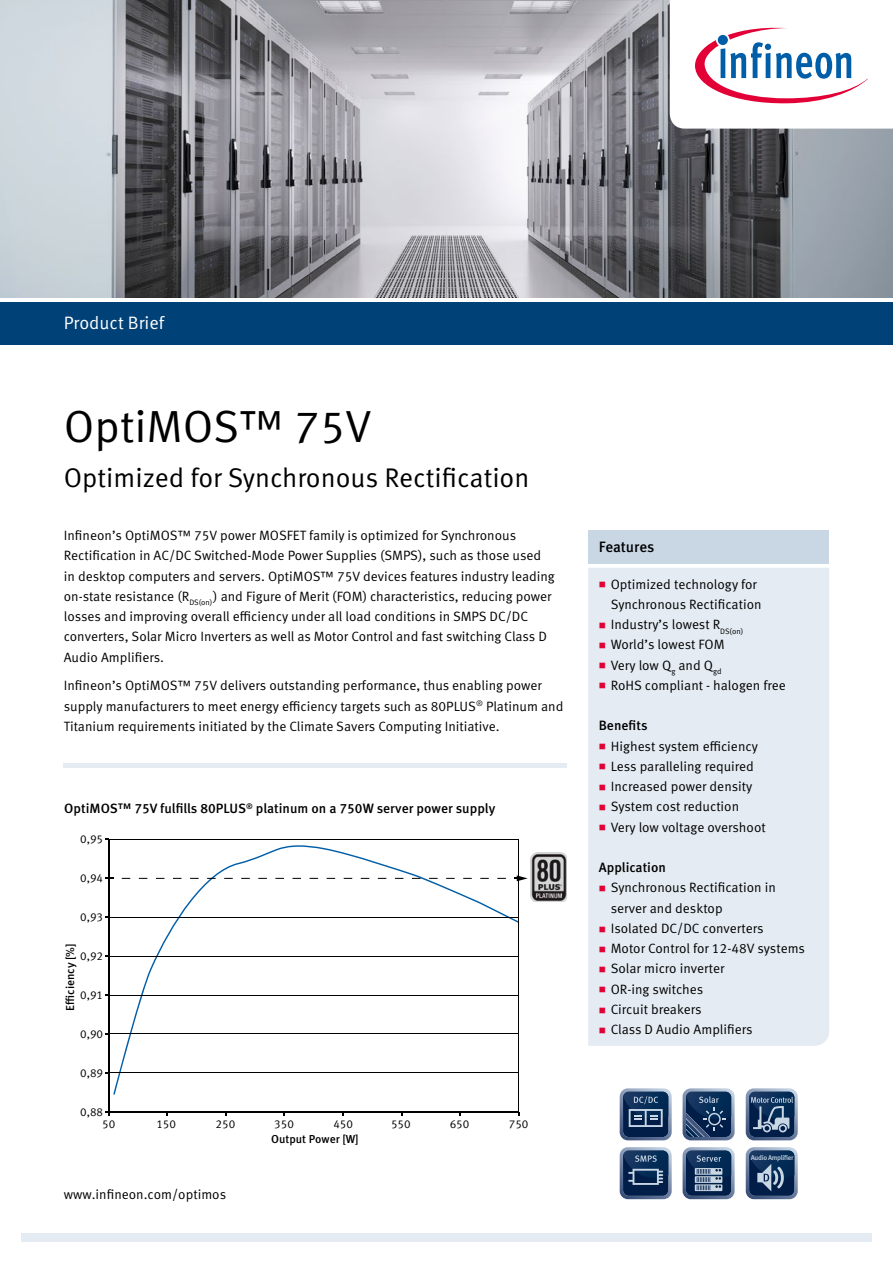
<style>
.page{position:relative;width:893px;height:1263px;background:#fff}
.page>*{position:absolute;margin:0;border:0;box-sizing:border-box;transform-origin:0 0}
.t1{font:45px "Infineon Meta";color:#000}
.t2{font:27px "Infineon Meta";color:#000}
.t3{font:18px "Infineon Meta";color:#fff}
.t4{font:500 15px "Infineon Meta";letter-spacing:-.005em;color:#000}
.t5{font:13.5px/20.2px "Infineon Meta";color:#000}
.t6{font:500 13.5px "Infineon Meta";color:#000}
.t7{font:11.55px "Infineon Meta";color:#000}
.t8{font:500 11.55px "Infineon Meta";color:#000}
.t9{font:500 6.9px "Infineon Meta";letter-spacing:-.04em;color:#c9d7e5}
</style>
<div class="page">
<div style="left:21px;top:1233px;width:851px;height:9px;background:#e4ebf2"></div>
<img style="left:0;top:0;width:893px;height:298px">
<hr style="left:64px;top:763px;width:503px;height:4px;background:#e4ebf2">
<div style="left:588px;top:530px;width:241px;height:33px;background:#c9d7e5"></div>
<div style="left:588px;top:568px;width:241px;height:478px;background:#e4ebf2"></div>
<div style="left:0;top:302px;width:893px;height:42px;background:#004178"></div>
<svg style="left:670px;top:0;width:223px;height:129px"></svg>
<svg style="left:620px;top:1147px;width:52px;height:52px;background:#385477"></svg>
<svg style="left:620px;top:1088px;width:52px;height:52px;background:#3e597c"></svg>
<svg style="left:683px;top:1147px;width:52px;height:52px;background:#496383"></svg>
<svg style="left:683px;top:1088px;width:52px;height:52px;background:#385478"></svg>
<svg style="left:746px;top:1088px;width:52px;height:52px;background:#486283"></svg>
<svg style="left:746px;top:1147px;width:52px;height:52px;background:#3c577a"></svg>
<svg style="left:113px;top:845px;width:406px;height:250px"></svg>
<hr style="left:108px;top:839px;width:1px;height:276px;background:#000">
<hr style="left:519px;top:839px;width:1px;height:273px;background:#000">
<hr style="left:106px;top:1112px;width:413px;height:1px;background:#000">
<hr style="left:109px;top:1073px;width:410px;height:1px;background:#000">
<hr style="left:109px;top:1034px;width:410px;height:1px;background:#000">
<hr style="left:109px;top:995px;width:410px;height:1px;background:#000">
<hr style="left:109px;top:956px;width:410px;height:1px;background:#000">
<hr style="left:109px;top:917px;width:410px;height:1px;background:#000">
<svg style="left:514px;top:875px;width:14px;height:6px"></svg>
<hr style="left:109px;top:839px;width:410px;height:1px;background:#000">
<img style="left:531px;top:852px;width:36px;height:50px">
<svg style="left:600px;top:582px;width:5px;height:5px"></svg>
<svg style="left:600px;top:622px;width:5px;height:6px"></svg>
<svg style="left:600px;top:643px;width:5px;height:5px"></svg>
<svg style="left:600px;top:663px;width:5px;height:5px"></svg>
<svg style="left:600px;top:683px;width:5px;height:6px"></svg>
<svg style="left:600px;top:744px;width:5px;height:5px"></svg>
<svg style="left:600px;top:764px;width:5px;height:6px"></svg>
<svg style="left:600px;top:784px;width:5px;height:6px"></svg>
<svg style="left:600px;top:805px;width:5px;height:5px"></svg>
<svg style="left:600px;top:825px;width:5px;height:5px"></svg>
<svg style="left:600px;top:886px;width:5px;height:5px"></svg>
<svg style="left:600px;top:926px;width:5px;height:6px"></svg>
<svg style="left:600px;top:946px;width:5px;height:6px"></svg>
<svg style="left:600px;top:967px;width:5px;height:5px"></svg>
<svg style="left:600px;top:987px;width:5px;height:5px"></svg>
<svg style="left:600px;top:1007px;width:5px;height:6px"></svg>
<svg style="left:600px;top:1027px;width:5px;height:6px"></svg>
<h3 class="t3" style="left:64px;top:312px;width:102px">Product Brief</h3>
<h1 class="t1" style="left:64px;top:399px;width:309px">OptiMOS™ 75V</h1>
<h2 class="t2" style="left:64px;top:462px;width:467px">Optimized for Synchronous Rectification</h2>
<p class="t5" style="left:64px;top:525px;width:493px">Infineon’s OptiMOS™ 75V power MOSFET family is optimized for Synchronous Rectification in AC/DC Switched-Mode Power Supplies (SMPS), such as those used in desktop computers and servers. OptiMOS™ 75V devices features industry leading on-state resistance (R<sub>DS(on)</sub>) and Figure of Merit (FOM) characteristics, reducing power losses and improving overall efficiency under all load conditions in SMPS DC/DC converters, Solar Micro Inverters as well as Motor Control and fast switching Class D Audio Amplifiers.</p>
<p class="t5" style="left:64px;top:676px;width:501px">Infineon’s OptiMOS™ 75V delivers outstanding performance, thus enabling power supply manufacturers to meet energy efficiency targets such as 80PLUS<sup>®</sup> Platinum and<br>Titanium requirements initiated by the Climate Savers Computing Initiative.</p>
<p class="t6" style="left:64px;top:800px;width:433px">OptiMOS™ 75V fulfills 80PLUS<sup>®</sup> platinum on a 750W server power supply</p>
<p class="t7" style="left:80px;top:832px;width:25px">0,95</p>
<p class="t7" style="left:80px;top:871px;width:25px">0,94</p>
<p class="t7" style="left:80px;top:910px;width:25px">0,93</p>
<p class="t7" style="left:80px;top:949px;width:25px">0,92</p>
<p class="t7" style="left:80px;top:988px;width:25px">0,91</p>
<p class="t7" style="left:80px;top:1027px;width:25px">0,90</p>
<p class="t7" style="left:80px;top:1066px;width:25px">0,89</p>
<p class="t7" style="left:80px;top:1105px;width:25px">0,88</p>
<p class="t8" style="left:63px;top:1010px;width:69px;rotate:-90deg">Efficiency [%]</p>
<p class="t7" style="left:102px;top:1117px;width:15px">50</p>
<p class="t7" style="left:156px;top:1117px;width:21px">150</p>
<p class="t7" style="left:216px;top:1117px;width:21px">250</p>
<p class="t7" style="left:274px;top:1117px;width:21px">350</p>
<p class="t7" style="left:333px;top:1117px;width:21px">450</p>
<p class="t7" style="left:391px;top:1117px;width:21px">550</p>
<p class="t7" style="left:450px;top:1117px;width:21px">650</p>
<p class="t7" style="left:509px;top:1117px;width:21px">750</p>
<p class="t5" style="left:64px;top:1184px;width:164px">www.infineon.com/optimos</p>
<p class="t8" style="left:271px;top:1132px;width:89px">Output Power [W]</p>
<p class="t4" style="left:599px;top:537px;width:57px">Features</p>
<p class="t5" style="left:611px;top:574px;width:177px">Optimized technology for<br>Synchronous Rectification<br>Industry’s lowest R<sub>DS(on)<br></sub>World’s lowest FOM<br>Very low Q<sub>g</sub> and Q<sub>gd<br></sub>RoHS compliant - halogen free</p>
<p class="t6" style="left:599px;top:717px;width:50px">Benefits</p>
<p class="t5" style="left:611px;top:736px;width:156px">Highest system efficiency<br>Less paralleling required<br>Increased power density<br>System cost reduction<br>Very low voltage overshoot</p>
<p class="t6" style="left:599px;top:859px;width:69px">Application</p>
<p class="t5" style="left:611px;top:878px;width:196px">Synchronous Rectification in server and desktop<br>Isolated DC/DC converters<br>Motor Control for 12-48V systems<br>Solar micro inverter<br>OR-ing switches<br>Circuit breakers<br>Class D Audio Amplifiers</p>
<p class="t9" style="left:751px;top:1153px;width:44px">Audio Amplifier</p>
</div>
